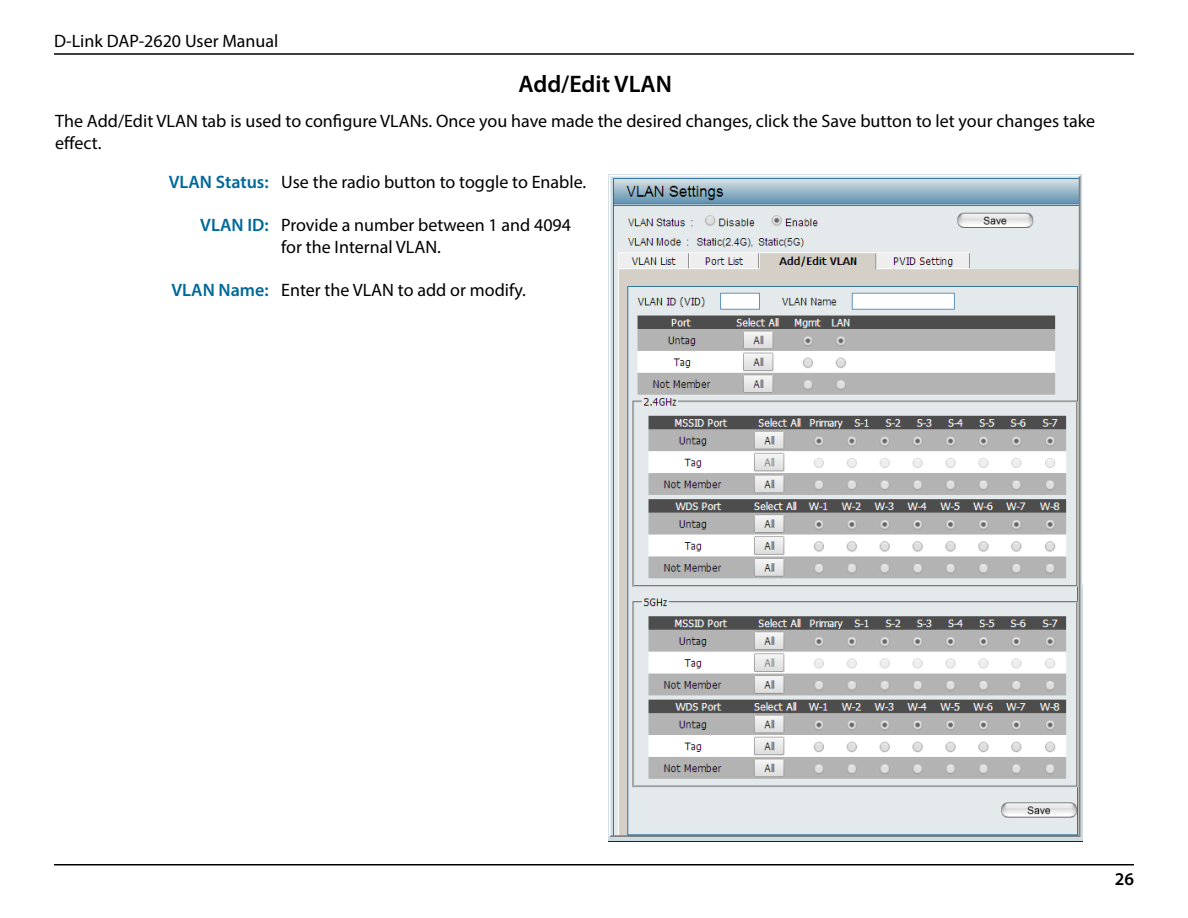
<style>
.page{position:relative;width:1188px;height:918px;background:#fff}
.page>*{position:absolute;margin:0;border:0;box-sizing:border-box;transform-origin:0 0}
.t1{font:600 24px "Myriad Pro";color:#000}
.t2{font:18px/21.6px "Myriad Pro";color:#000}
.t3{font:600 18px "Myriad Pro";color:#00699b}
.t4{font:600 18px "Myriad Pro";color:#000}
</style>
<div class="page">
<hr style="left:54px;top:53px;width:1080px;height:2px;background:#000">
<hr style="left:54px;top:864px;width:1080px;height:1px;background:#000">
<img style="left:609px;top:175px;width:473px;height:666px">
<p class="t2" style="left:54px;top:29px;width:226px">D-Link DAP-2620 User Manual</p>
<h1 class="t1" style="left:518px;top:68px;width:155px">Add/Edit VLAN</h1>
<p class="t2" style="left:55px;top:110px;width:1041px">The Add/Edit VLAN tab is used to configure VLANs. Once you have made the desired changes, click the Save button to let your changes take effect.</p>
<p class="t3" style="left:169px;top:171px;width:102px">VLAN Status:</p>
<p class="t3" style="left:200px;top:214px;width:70px">VLAN ID:</p>
<p class="t2" style="left:281px;top:171px;width:307px">Use the radio button to toggle to Enable.</p>
<p class="t2" style="left:281px;top:214px;width:291px">Provide a number between 1 and 4094 for the Internal VLAN.</p>
<p class="t2" style="left:281px;top:279px;width:246px">Enter the VLAN to add or modify.</p>
<p class="t3" style="left:172px;top:279px;width:99px">VLAN Name:</p>
<p class="t4" style="left:1115px;top:868px;width:21px">26</p>
</div>
